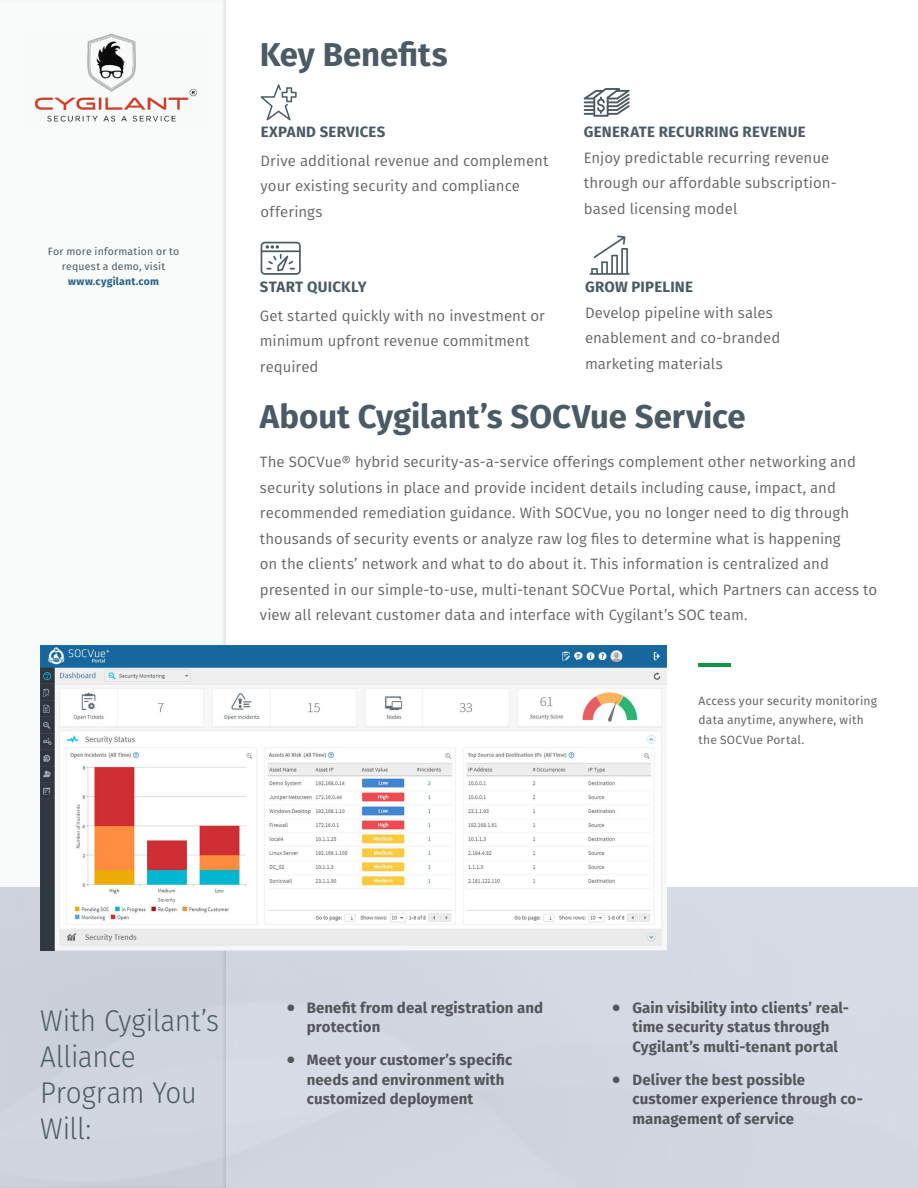
<style>
.page{position:relative;width:918px;height:1188px;background:#fff}
.page>*{position:absolute;margin:0;border:0;box-sizing:border-box;transform-origin:0 0}
.Heading_Two{font:700 33px "Fira Sans";letter-spacing:-.005em;color:#4b5b65}
.Heading_Three{font:300 30px/36px "Fira Sans";letter-spacing:-.01em;color:#4b5b65;scale:.93 1}
.Body_Copy{font:15px/25.5px "Fira Sans";letter-spacing:.005em;color:#656666}
.t1{font:700 15px/19.5px "Fira Sans";letter-spacing:.01em;color:#656666}
.Benefit_Heading{font:700 15px "Fira Sans";letter-spacing:.015em;color:#4b5b65}
.Body_Copy-2{font:12px/19.5px "Fira Sans";letter-spacing:.015em;color:#656666}
.Aside_Demo{font:10.5px/15px "Fira Sans";letter-spacing:.02em;color:#4b5b65;text-align:center}
.s1{font-weight:700;color:#276188}
.s2{font-weight:700;color:#4b5b65}
.s3{font-size:24px}
</style>
<div class="page">
<div style="left:0;top:0;width:228px;height:1188px;background:#f9fafa"></div>
<img style="left:34px;top:33px;width:163px;height:89px">
<div style="left:0;top:888px;width:918px;height:300px;background:#d2d6e0"></div>
<svg style="left:699px;top:663px;width:32px;height:4px"></svg>
<svg style="left:589px;top:235px;width:41px;height:40px"></svg>
<svg style="left:584px;top:88px;width:46px;height:29px"></svg>
<svg style="left:261px;top:84px;width:36px;height:36px"></svg>
<svg style="left:261px;top:242px;width:40px;height:33px"></svg>
<img style="left:40px;top:645px;width:627px;height:305px">
<p class="Aside_Demo" style="left:48px;top:244px;width:133px">For more information or to request a demo, visit <span class="s1">www.cygilant.com</span></p>
<p class="Heading_Two" style="left:260px;top:27px;width:189px">Key Benefits</p>
<p class="Benefit_Heading" style="left:261px;top:119px;width:126px">EXPAND SERVICES</p>
<p class="Body_Copy" style="left:261px;top:148px;width:289px">Drive additional revenue and complement your existing security and compliance offerings</p>
<p class="Benefit_Heading" style="left:260px;top:274px;width:108px">START QUICKLY</p>
<p class="Body_Copy" style="left:260px;top:303px;width:287px">Get started quickly with no investment or minimum upfront revenue commitment required</p>
<p class="Body_Copy" style="left:584px;top:119px;width:254px"><span class="s2">GENERATE RECURRING REVENUE<br></span>Enjoy predictable recurring revenue through our affordable subscription&shy;based licensing model</p>
<p class="Body_Copy" style="left:585px;top:274px;width:197px"><span class="s2">GROW PIPELINE<br></span>Develop pipeline with sales enablement and co-branded marketing materials</p>
<p class="Heading_Two" style="left:260px;top:389px;width:487px">About Cygilant’s SOCVue Service</p>
<p class="Body_Copy" style="left:260px;top:449px;width:619px">The SOCVue® hybrid security-as-a-service offerings complement other networking and security solutions in place and provide incident details including cause, impact, and recommended remediation guidance. With SOCVue, you no longer need to dig through thousands of security events or analyze raw log files to determine what is happening<br>on the clients’ network and what to do about it. This information is centralized and presented in our simple-to-use, multi-tenant SOCVue Portal, which Partners can access to view all relevant customer data and interface with Cygilant’s SOC team.</p>
<p class="Body_Copy-2" style="left:699px;top:691px;width:180px">Access your security monitoring data anytime, anywhere, with the SOCVue Portal.</p>
<p class="Heading_Three" style="left:40px;top:1003px;width:194px">With Cygilant’s<br>Alliance<br>Program You<br>Will:</p>
<p class="t1" style="left:307px;top:997px;width:238px;text-indent:-20px"><span class="s3">•</span> Benefit from deal registration and protection</p>
<p class="t1" style="left:307px;top:1049px;width:207px;text-indent:-20px"><span class="s3">•</span> Meet your customer’s specific needs and environment with customized deployment</p>
<p class="t1" style="left:632px;top:997px;width:218px;text-indent:-20px"><span class="s3">•</span> Gain visibility into clients’ real&shy;time security status through<br>Cygilant’s multi-tenant portal</p>
<p class="t1" style="left:632px;top:1069px;width:232px;text-indent:-20px"><span class="s3">•</span> Deliver the best possible customer experience through co&shy;management of service</p>
</div>
